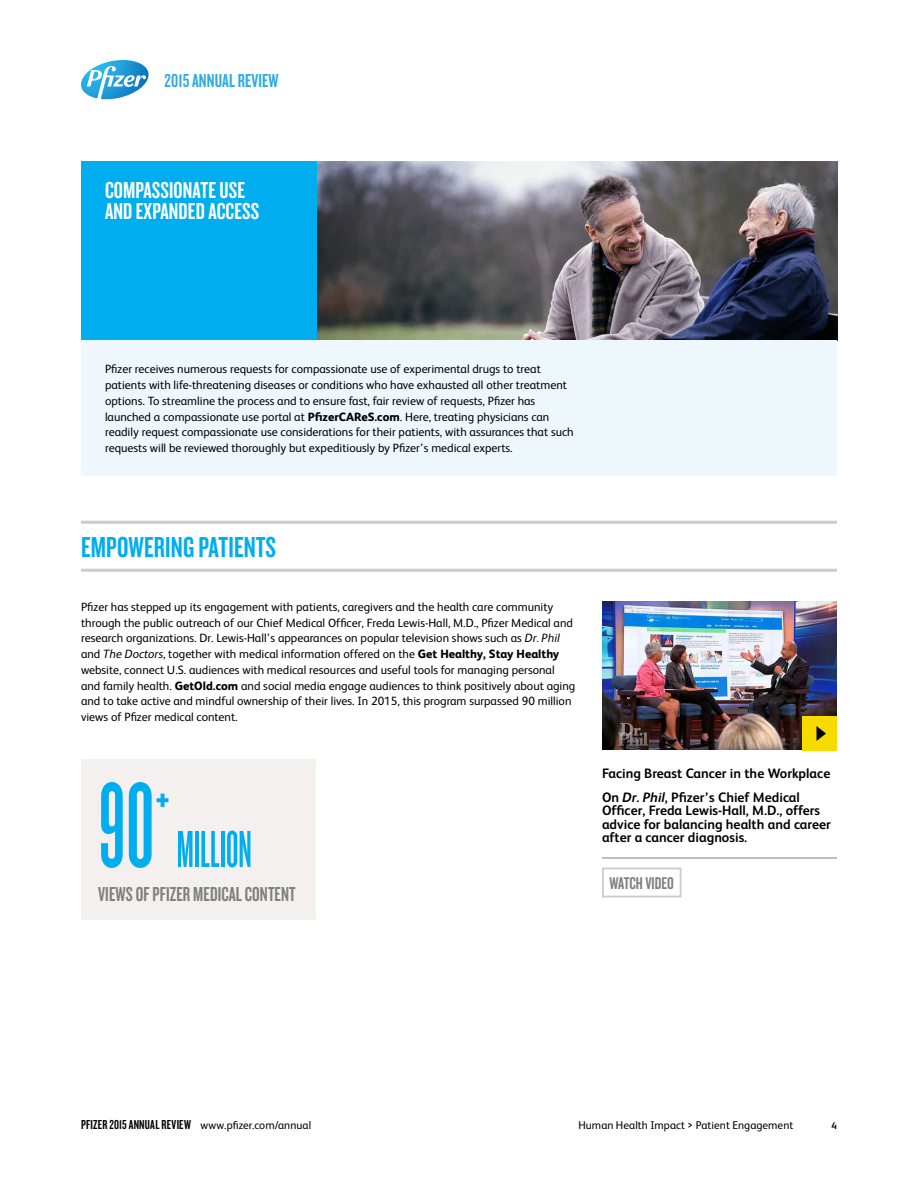
<style>
.page{position:relative;width:918px;height:1188px;background:#fff}
.page>*{position:absolute;margin:0;border:0;box-sizing:border-box;transform-origin:0 0}
.t1{font:126px "Knockout 46 Flyweight";color:#00aeef;scale:.95 1}
.t2{font:54px "Knockout 46 Flyweight";color:#00aeef;scale:.95 1}
.t3{font:30px "Knockout 48 Featherweight";letter-spacing:.005em;color:#00aeef}
.t4{font:24px/21px "Knockout 48 Featherweight";letter-spacing:.005em;color:#fff}
.t5{font:21px "Knockout 48 Featherweight";letter-spacing:.005em;color:#7f8080;scale:.95 1}
.t6{font:19.5px "Knockout 48 Featherweight";letter-spacing:.005em;color:#2fabe1}
.t7{font:17.7px "Knockout 48 Featherweight";color:#7f7f7f}
.t8{font:700 13.65px/13.6px "FS Albert";color:#000}
.t9{font:13.5px "Knockout 48 Featherweight";letter-spacing:.02em;color:#000}
.t10{font:12px/15.8px "FS Albert";color:#000}
.t11{font:11.25px "FS Albert";letter-spacing:.005em;color:#000}
.t12{font:700 9.75px "FS Albert";color:#000}
.s1{font-weight:800}
.s2{font-style:italic}
.s3{font-family:"FS Albert";font-size:11.25px}
</style>
<div class="page">
<svg style="left:81px;top:60px;width:68px;height:39px"></svg>
<img style="left:317px;top:161px;width:521px;height:179px">
<div style="left:82px;top:161px;width:235px;height:179px;background:#00aeef"></div>
<div style="left:81px;top:340px;width:756px;height:136px;background:#eef8fc"></div>
<hr style="left:81px;top:521px;width:756px;height:3px;background:#ccc">
<hr style="left:81px;top:569px;width:756px;height:3px;background:#ccc">
<div style="left:81px;top:759px;width:235px;height:160px;background:#f4f0f0"></div>
<img style="left:602px;top:602px;width:235px;height:148px">
<hr style="left:602px;top:858px;width:235px;height:1px;background:#7f7f7f">
<img style="left:803px;top:716px;width:34px;height:34px">
<div style="left:602px;top:868px;width:80px;height:29px;border:2px solid #ccc"></div>
<h3 class="t6" style="left:165px;top:69px;width:115px">2015 ANNUAL REVIEW</h3>
<h3 class="t4" style="left:105px;top:179px;width:156px">COMPASSIONATE USE<br>AND EXPANDED ACCESS</h3>
<p class="t10" style="left:105px;top:361px;width:470px">Pfizer receives numerous requests for compassionate use of experimental drugs to treat patients with life-threatening diseases or conditions who have exhausted all other treatment options. To streamline the process and to ensure fast, fair review of requests, Pfizer has launched a compassionate use portal at <span class="s1">PfizerCAReS.com</span>. Here, treating physicians can readily request compassionate use considerations for their patients, with assurances that such requests will be reviewed thoroughly but expeditiously by Pfizer’s medical experts.</p>
<h3 class="t3" style="left:81px;top:528px;width:197px">EMPOWERING PATIENTS</h3>
<p class="t10" style="left:81px;top:598px;width:496px">Pfizer has stepped up its engagement with patients, caregivers and the health care community through the public outreach of our Chief Medical Officer, Freda Lewis-Hall, M.D., Pfizer Medical and research organizations. Dr. Lewis-Hall’s appearances on popular television shows such as <span class="s2">Dr. Phil </span>and <span class="s2">The Doctors</span>, together with medical information offered on the <span class="s1">Get Healthy, Stay Healthy </span>website, connect U.S. audiences with medical resources and useful tools for managing personal and family health. <span class="s1">GetOld.com</span> and social media engage audiences to think positively about aging and to take active and mindful ownership of their lives. In 2015, this program surpassed 90 million views of Pfizer medical content.</p>
<h1 class="t1" style="left:98px;top:755px;width:77px">90<sup>+</sup></h1>
<h2 class="t2" style="left:177px;top:819px;width:80px">MILLION</h2>
<h3 class="t5" style="left:98px;top:882px;width:210px">VIEWS OF PFIZER MEDICAL CONTENT</h3>
<p class="t8" style="left:602px;top:760px;width:230px;line-height:24px">Facing Breast Cancer in the Workplace<br>On <span class="s2">Dr. Phil</span>, Pfizer’s Chief Medical</p>
<p class="t8" style="left:602px;top:803px;width:230px">Officer, Freda Lewis-Hall, M.D., offers advice for balancing health and career after a cancer diagnosis.</p>
<h3 class="t7" style="left:609px;top:872px;width:66px">WATCH VIDEO</h3>
<p class="t9" style="left:81px;top:1117px;width:232px">PFIZER 2015 ANNUAL REVIEW <span class="s3">www.pfizer.com/annual</span></p>
<p class="t11" style="left:578px;top:1118px;width:216px">Human Health Impact &gt; Patient Engagement</p>
<p class="t12" style="left:832px;top:1119px;width:7px">4</p>
</div>
